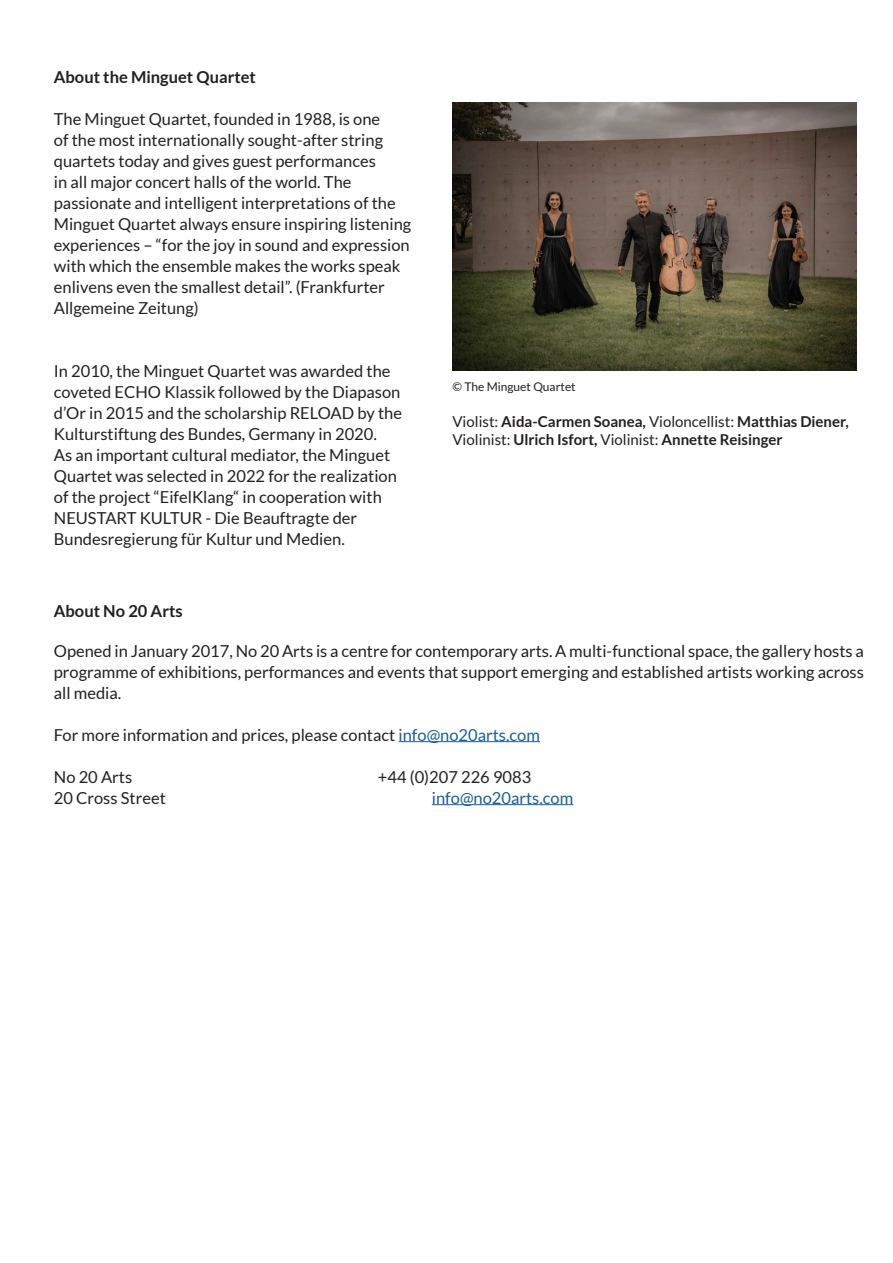
<style>
.page{position:relative;width:893px;height:1263px;background:#fff}
.page>*{position:absolute;margin:0;border:0;box-sizing:border-box;transform-origin:0 0}
.t1{font:16.5px/21px "Lato";color:#231f20}
.t2{font:700 16.5px "Lato";color:#231f20}
.t3{font:16.5px "Lato";color:#175d9e}
.t4{font:700 15px/18px "Lato";color:#231f20}
.t5{font:12px "Lato";color:#231f20}
.s1{font-weight:400}
.s2{color:#175d9e}
</style>
<div class="page">
<hr style="left:399px;top:741px;width:141px;height:1px;background:#175d9e">
<hr style="left:432px;top:804px;width:141px;height:1px;background:#175d9e">
<img style="left:453px;top:102px;width:403px;height:268px">
<p class="t2" style="left:54px;top:67px;width:204px">About the Minguet Quartet</p>
<p class="t1" style="left:54px;top:108px;width:359px">The Minguet Quartet, founded in 1988, is one<br>of the most internationally sought-after string quartets today and gives guest performances<br>in all major concert halls of the world. The passionate and intelligent interpretations of the Minguet Quartet always ensure inspiring listening experiences – “for the joy in sound and expression with which the ensemble makes the works speak enlivens even the smallest detail”. (Frankfurter Allgemeine Zeitung)</p>
<p class="t1" style="left:54px;top:360px;width:350px">In 2010, the Minguet Quartet was awarded the coveted ECHO Klassik followed by the Diapason d’Or in 2015 and the scholarship RELOAD by the Kulturstiftung des Bundes, Germany in 2020.<br>As an important cultural mediator, the Minguet Quartet was selected in 2022 for the realization of the project “EifelKlang“ in cooperation with NEUSTART KULTUR - Die Beauftragte der Bundesregierung für Kultur und Medien.</p>
<p class="t5" style="left:452px;top:379px;width:125px">© The Minguet Quartet</p>
<p class="t4" style="left:452px;top:412px;width:398px"><span class="s1">Violist:</span> Aida-Carmen Soanea, <span class="s1">Violoncellist:</span> Matthias Diener,<br><span class="s1">Violinist:</span> Ulrich Isfort, <span class="s1">Violinist:</span> Annette Reisinger</p>
<p class="t2" style="left:54px;top:602px;width:130px">About No 20 Arts</p>
<p class="t1" style="left:54px;top:640px;width:812px;text-align:justify">Opened in January 2017, No 20 Arts is a centre for contemporary arts. A multi-functional space, the gallery hosts a programme of exhibitions, performances and events that support emerging and established artists working across all media.</p>
<p class="t1" style="left:54px;top:724px;width:488px">For more information and prices, please contact <span class="s2">info@no20arts.com</span></p>
<p class="t1" style="left:54px;top:766px;width:80px">No 20 Arts</p>
<p class="t1" style="left:378px;top:766px;width:155px">+44 (0)207 226 9083</p>
<p class="t1" style="left:54px;top:787px;width:113px">20 Cross Street</p>
<p class="t3" style="left:432px;top:788px;width:143px">info@no20arts.com</p>
</div>
